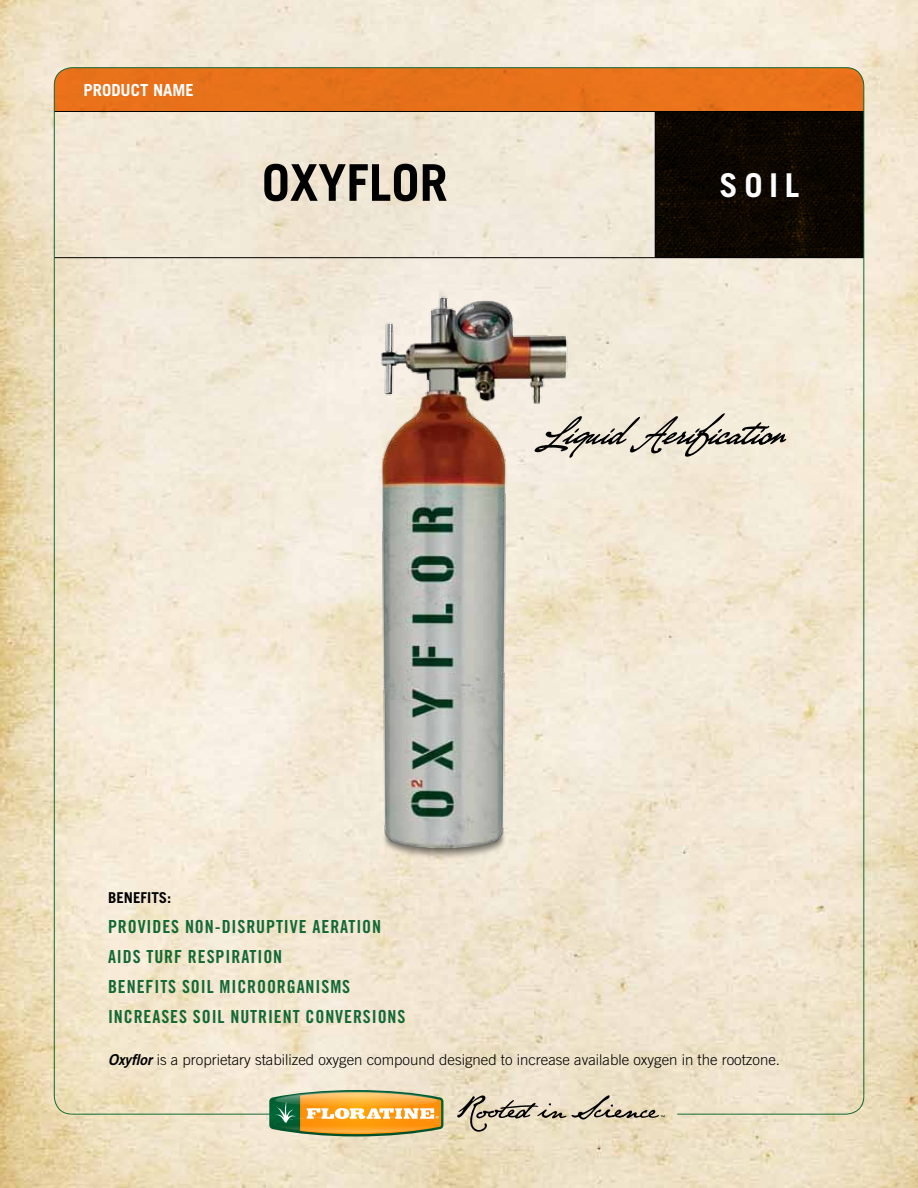
<style>
.page{position:relative;width:918px;height:1188px;background:#fff}
.page>*{position:absolute;margin:0;border:0;box-sizing:border-box;transform-origin:0 0}
.t1{font:700 50.7px "Trade Gothic LT Std";color:#000}
.t2{font:700 32.85px "Trade Gothic LT Std";color:#fff}
.t3{font:18px/30px "Trade Gothic LT Std Bd Cn 20";letter-spacing:.05em;color:#136936}
.t4{font:700 16.65px "Trade Gothic LT Std";color:#fff}
.t5{font:300 15px "Trade Gothic LT Std";color:#000}
.t6{font:700 15px "Trade Gothic LT Std";color:#000}
.s1{font-family:"Trade Gothic LT Std Bd 2 Obl";font-weight:400}
</style>
<div class="page">
<img style="left:0;top:0;width:918px;height:1188px">
<img style="left:286px;top:235px;width:347px;height:690px">
<div style="left:54px;top:68px;width:810px;height:43px;background:#e8721b"></div>
<div style="left:655px;top:111px;width:209px;height:147px;background:#0c0600"></div>
<hr style="left:54px;top:111px;width:805px;height:1px;background:#000">
<hr style="left:54px;top:257px;width:810px;height:1px;background:#000">
<hr style="left:655px;top:112px;width:1px;height:146px;background:#000">
<svg style="left:535px;top:413px;width:252px;height:45px;background:#c9c2b4"></svg>
<svg style="left:457px;top:1095px;width:208px;height:37px;background:#cec2aa"></svg>
<img style="left:257px;top:1073px;width:198px;height:25px">
<img style="left:256px;top:1098px;width:200px;height:53px">
<svg style="left:269px;top:1090px;width:174px;height:46px;background:#c8a755"></svg>
<p class="t4" style="left:84px;top:80px;width:110px">PRODUCT NAME</p>
<h1 class="t1" style="left:262px;top:152px;width:187px">OXYFLOR</h1>
<h2 class="t2" style="left:720px;top:165px;width:81px">SOIL</h2>
<p class="t6" style="left:108px;top:888px;width:65px">BENEFITS:</p>
<p class="t3" style="left:108px;top:911px;width:10px">PROVI</p>
<p class="t3" style="left:108px;top:911px;width:299px;text-indent:44px">DES NON-DISRUPTIVE AERATION<br>AI DS TURF RESPIRATION<br>BENEFITS SOIL MICROORGANISMS<br>INCREASES SOIL NUTRIENT CONVERSIONS</p>
<p class="t5" style="left:108px;top:1051px;width:674px"><span class="s1">Oxyflor</span> is a proprietary stabilized oxygen compound designed to increase available oxygen in the rootzone.</p>
</div>
